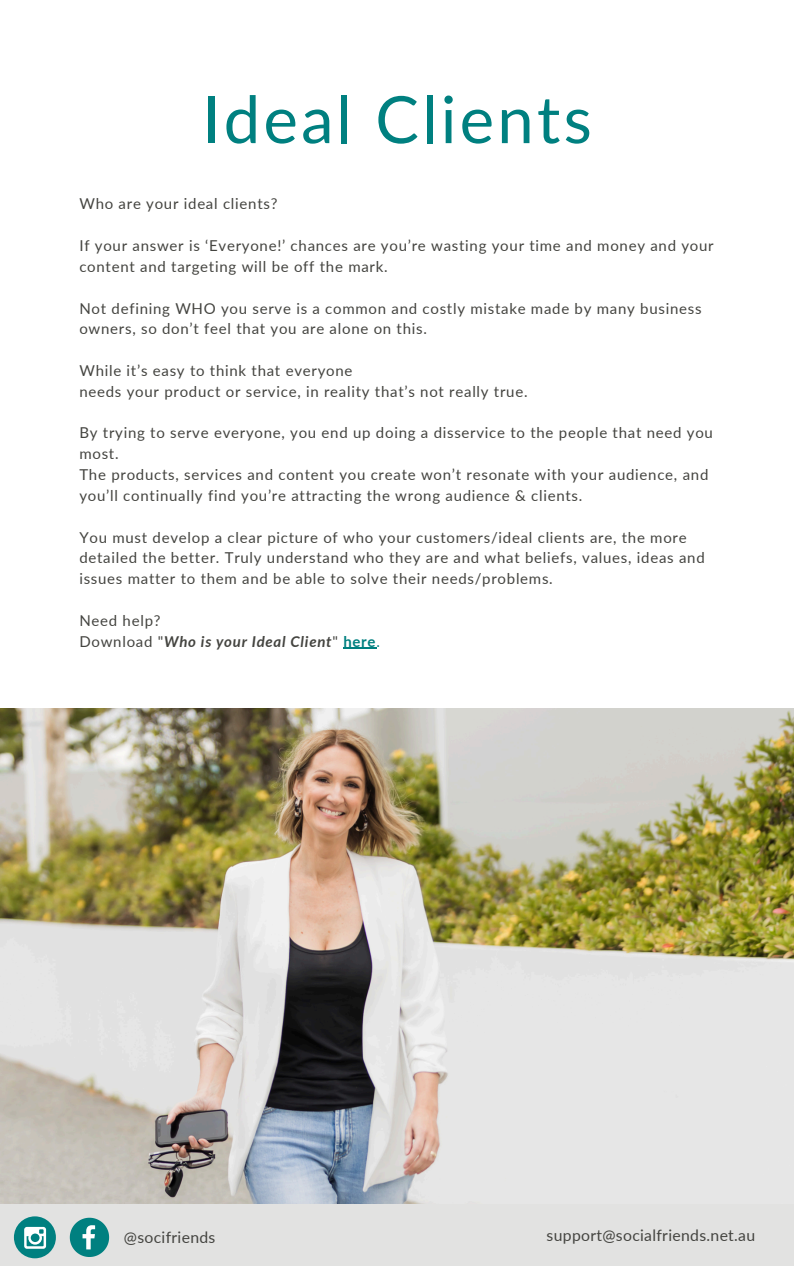
<style>
.page{position:relative;width:794px;height:1266px;background:#fff}
.page>*{position:absolute;margin:0;border:0;box-sizing:border-box;transform-origin:0 0}
.t1{font:65.25px "Lato";letter-spacing:.05em;color:#008080}
.t2{font:15.75px "Lato";letter-spacing:.02em;color:#444440}
.t3{font:15px/20.9px "Lato";letter-spacing:.05em;color:#444440}
.t4{font:italic 700 15px "Lato";letter-spacing:.05em;color:#444440}
.s1{font-weight:400;font-style:normal}
.s2{font-style:normal;color:#008080}
.s3{font-weight:400;font-style:normal;color:#008080}
</style>
<div class="page">
<img style="left:0;top:709px;width:793px;height:495px">
<div style="left:0;top:1204px;width:793px;height:62px;background:#e2e2e1"></div>
<div style="left:14px;top:1216px;width:42px;height:42px;background:#008080;border-radius:50%"></div>
<svg style="left:24px;top:1227px;width:22px;height:21px"></svg>
<svg style="left:70px;top:1217px;width:39px;height:40px"></svg>
<svg style="left:343px;top:648px;width:33px;height:1px"></svg>
<p class="t1" style="left:202px;top:79px;width:391px">Ideal Clients</p>
<p class="t3" style="left:79px;top:193px;width:199px">Who are your ideal clients?</p>
<p class="t3" style="left:79px;top:235px;width:635px">If your answer is ‘Everyone!’ chances are you’re wasting your time and money and your content and targeting will be off the mark.</p>
<p class="t3" style="left:79px;top:297px;width:623px">Not defining WHO you serve is a common and costly mistake made by many business owners, so don’t feel that you are alone on this.</p>
<p class="t3" style="left:79px;top:360px;width:274px">While it’s easy to think that everyone</p>
<p class="t3" style="left:79px;top:381px;width:449px">needs your product or service, in reality that’s not really true.</p>
<p class="t3" style="left:79px;top:422px;width:634px">By trying to serve everyone, you end up doing a disservice to the people that need you most.</p>
<p class="t3" style="left:79px;top:464px;width:630px">The products, services and content you create won’t resonate with your audience, and you’ll continually find you’re attracting the wrong audience &amp; clients.</p>
<p class="t3" style="left:79px;top:526px;width:626px">You must develop a clear picture of who your customers/ideal clients are, the more detailed the better. Truly understand who they are and what beliefs, values, ideas and issues matter to them and be able to solve their needs/problems.</p>
<p class="t3" style="left:79px;top:609px;width:83px">Need help?</p>
<p class="t4" style="left:79px;top:632px;width:302px"><span class="s1">Download "</span>Who is your Ideal Client<span class="s1">"</span> <span class="s2">here</span><span class="s3">.</span></p>
<h1 class="t2" style="left:124px;top:1227px;width:93px">@socifriends</h1>
<p class="t2" style="left:546px;top:1225px;width:210px">support@socialfriends.net.au</p>
</div>
